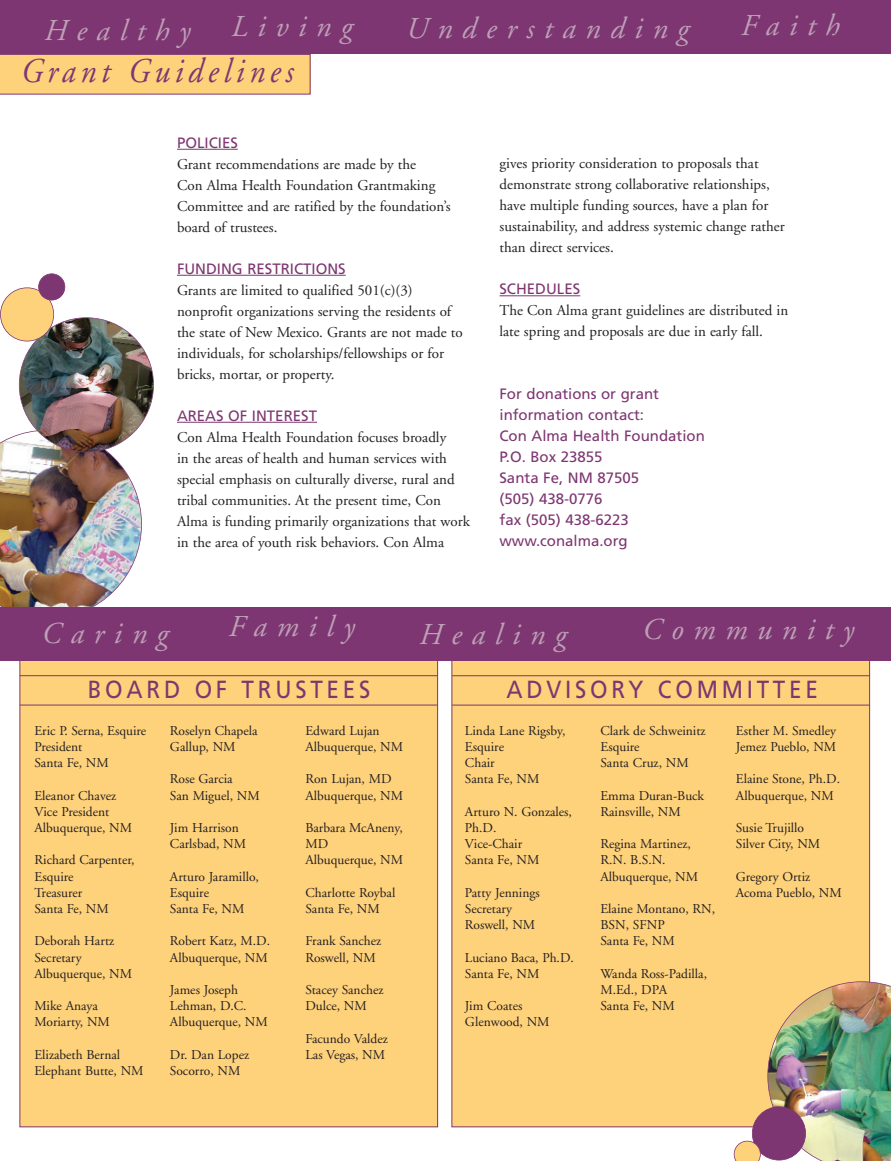
<style>
.page{position:relative;width:891px;height:1161px;background:#fff}
.page>*{position:absolute;margin:0;border:0;box-sizing:border-box;transform-origin:0 0}
.t1{font:italic 34.65px "Adobe Garamond";letter-spacing:.15em;color:#7d3671;scale:.91 1}
.t2{font:italic 30.3px "Adobe Garamond";letter-spacing:.32em;color:#bd9fb7}
.t3{font:24.75px "Frutiger";letter-spacing:.165em;color:#7d3671;scale:.91 1}
.t4{font:15px/21px "Adobe Garamond";color:#231f20}
.t5{font:15px/21px "Frutiger";color:#7d3671}
.t6{font:13.5px/16.2px "Adobe Garamond";color:#231f20}
</style>
<div class="page">
<img style="left:0;top:430px;width:142px;height:178px">
<img style="left:19px;top:318px;width:135px;height:134px;border-radius:50%">
<div style="left:0;top:288px;width:54px;height:53px;background:#fed17b;border-radius:50%"></div>
<div style="left:0;top:287px;width:54px;height:54px;border:2px solid #7d3671;border-radius:50%"></div>
<div style="left:39px;top:274px;width:26px;height:26px;background:#7d3671;border-radius:50%"></div>
<div style="left:38px;top:273px;width:27px;height:27px;border:2px solid #7d3671;border-radius:50%"></div>
<div style="left:20px;top:659px;width:418px;height:468px;background:#fed17b"></div>
<div style="left:452px;top:659px;width:418px;height:468px;background:#fed17b"></div>
<div style="left:0;top:0;width:891px;height:54px;background:#7d3671"></div>
<div style="left:0;top:608px;width:891px;height:54px;background:#7d3671"></div>
<hr style="left:452px;top:705px;width:418px;height:1px;background:#7d3671">
<hr style="left:452px;top:675px;width:418px;height:1px;background:#7d3671">
<div style="left:0;top:54px;width:310px;height:40px;background:#fed17b"></div>
<hr style="left:20px;top:705px;width:417px;height:1px;background:#7d3671">
<hr style="left:20px;top:675px;width:417px;height:1px;background:#7d3671">
<hr style="left:177px;top:149px;width:61px;height:1px;background:#7d3671">
<hr style="left:177px;top:275px;width:169px;height:1px;background:#7d3671">
<hr style="left:177px;top:422px;width:140px;height:1px;background:#7d3671">
<hr style="left:500px;top:295px;width:80px;height:1px;background:#7d3671">
<img style="left:767px;top:981px;width:124px;height:180px">
<div style="left:752px;top:1107px;width:54px;height:53px;background:#7d3671;border-radius:50%"></div>
<div style="left:752px;top:1106px;width:54px;height:54px;border:2px solid #7d3671;border-radius:50%"></div>
<svg style="left:734px;top:1141px;width:27px;height:20px"></svg>
<h2 class="t2" style="left:43px;top:18px;width:148px">Healthy</h2>
<h2 class="t2" style="left:230px;top:14px;width:123px">Living</h2>
<h2 class="t2" style="left:405px;top:16px;width:284px">Understanding</h2>
<h2 class="t2" style="left:740px;top:13px;width:100px">Faith</h2>
<h1 class="t1" style="left:20px;top:57px;width:301px">Grant Guidelines</h1>
<p class="t5" style="left:177px;top:133px;width:62px">POLICIES</p>
<p class="t4" style="left:177px;top:155px;width:275px">Grant recommendations are made by the<br>Con Alma Health Foundation Grantmaking Committee and are ratified by the foundation’s board of trustees.</p>
<p class="t5" style="left:177px;top:259px;width:170px">FUNDING RESTRICTIONS</p>
<p class="t4" style="left:177px;top:281px;width:287px">Grants are limited to qualified 501(c)(3) nonprofit organizations serving the residents of the state of New Mexico. Grants are not made to individuals, for scholarships/fellowships or for bricks, mortar, or property.</p>
<p class="t5" style="left:177px;top:406px;width:142px">AREAS OF INTEREST</p>
<p class="t4" style="left:177px;top:428px;width:294px">Con Alma Health Foundation focuses broadly<br>in the areas of health and human services with special emphasis on culturally diverse, rural and tribal communities. At the present time, Con Alma is funding primarily organizations that work in the area of youth risk behaviors. Con Alma</p>
<p class="t4" style="left:500px;top:154px;width:287px">gives priority consideration to proposals that demonstrate strong collaborative relationships, have multiple funding sources, have a plan for sustainability, and address systemic change rather than direct services.</p>
<p class="t5" style="left:500px;top:280px;width:82px">SCHEDULES</p>
<p class="t4" style="left:500px;top:301px;width:290px">The Con Alma grant guidelines are distributed in late spring and proposals are due in early fall.</p>
<p class="t5" style="left:500px;top:385px;width:207px">For donations or grant information contact:<br>Con Alma Health Foundation<br>P.O. Box 23855<br>Santa Fe, NM 87505<br>(505) 438-0776<br>fax (505) 438-6223 www.conalma.org</p>
<h2 class="t2" style="left:40px;top:621px;width:128px">Caring</h2>
<h2 class="t2" style="left:227px;top:614px;width:128px">Family</h2>
<h2 class="t2" style="left:418px;top:622px;width:149px">Healing</h2>
<h2 class="t2" style="left:641px;top:618px;width:214px">Community</h2>
<h3 class="t3" style="left:88px;top:679px;width:312px">BOARD OF TRUSTEES</h3>
<h3 class="t3" style="left:506px;top:679px;width:344px">ADVISORY COMMITTEE</h3>
<p class="t6" style="left:34px;top:724px;width:113px">Eric P. Serna, Esquire<br>President<br>Santa Fe, NM</p>
<p class="t6" style="left:34px;top:788px;width:99px">Eleanor Chavez<br>Vice President<br>Albuquerque, NM</p>
<p class="t6" style="left:34px;top:853px;width:101px">Richard Carpenter,<br>Esquire<br>Treasurer<br>Santa Fe, NM</p>
<p class="t6" style="left:34px;top:934px;width:99px">Deborah Hartz<br>Secretary<br>Albuquerque, NM</p>
<p class="t6" style="left:34px;top:999px;width:77px">Mike Anaya<br>Moriarty, NM</p>
<p class="t6" style="left:34px;top:1048px;width:111px">Elizabeth Bernal<br>Elephant Butte, NM</p>
<p class="t6" style="left:170px;top:724px;width:89px">Roselyn Chapela<br>Gallup, NM</p>
<p class="t6" style="left:170px;top:772px;width:91px">Rose Garcia<br>San Miguel, NM</p>
<p class="t6" style="left:170px;top:821px;width:78px">Jim Harrison<br>Carlsbad, NM</p>
<p class="t6" style="left:170px;top:869px;width:91px">Arturo Jaramillo,<br>Esquire<br>Santa Fe, NM</p>
<p class="t6" style="left:170px;top:934px;width:102px">Robert Katz, M.D.<br>Albuquerque, NM</p>
<p class="t6" style="left:170px;top:983px;width:99px">James Joseph<br>Lehman, D.C.<br>Albuquerque, NM</p>
<p class="t6" style="left:170px;top:1048px;width:81px">Dr. Dan Lopez<br>Socorro, NM</p>
<p class="t6" style="left:305px;top:724px;width:99px">Edward Lujan<br>Albuquerque, NM</p>
<p class="t6" style="left:305px;top:772px;width:99px">Ron Lujan, MD<br>Albuquerque, NM</p>
<p class="t6" style="left:305px;top:821px;width:99px">Barbara McAneny,<br>MD<br>Albuquerque, NM</p>
<p class="t6" style="left:305px;top:886px;width:91px">Charlotte Roybal<br>Santa Fe, NM</p>
<p class="t6" style="left:305px;top:934px;width:77px">Frank Sanchez<br>Roswell, NM</p>
<p class="t6" style="left:305px;top:983px;width:80px">Stacey Sanchez<br>Dulce, NM</p>
<p class="t6" style="left:305px;top:1031px;width:84px">Facundo Valdez<br>Las Vegas, NM</p>
<p class="t6" style="left:465px;top:724px;width:102px">Linda Lane Rigsby,<br>Esquire<br>Chair<br>Santa Fe, NM</p>
<p class="t6" style="left:465px;top:805px;width:108px">Arturo N. Gonzales,<br>Ph.D.<br>Vice-Chair<br>Santa Fe, NM</p>
<p class="t6" style="left:465px;top:886px;width:76px">Patty Jennings<br>Secretary<br>Roswell, NM</p>
<p class="t6" style="left:465px;top:950px;width:110px">Luciano Baca, Ph.D.<br>Santa Fe, NM</p>
<p class="t6" style="left:465px;top:999px;width:86px">Jim Coates<br>Glenwood, NM</p>
<p class="t6" style="left:600px;top:724px;width:107px">Clark de Schweinitz<br>Esquire<br>Santa Cruz, NM</p>
<p class="t6" style="left:600px;top:788px;width:105px">Emma Duran-Buck<br>Rainsville, NM</p>
<p class="t6" style="left:600px;top:837px;width:99px">Regina Martinez,<br>R.N. B.S.N.<br>Albuquerque, NM</p>
<p class="t6" style="left:600px;top:902px;width:116px">Elaine Montano, RN,<br>BSN, SFNP<br>Santa Fe, NM</p>
<p class="t6" style="left:600px;top:967px;width:108px">Wanda Ross-Padilla,<br>M.Ed., DPA<br>Santa Fe, NM</p>
<p class="t6" style="left:736px;top:724px;width:102px">Esther M. Smedley<br>Jemez Pueblo, NM</p>
<p class="t6" style="left:736px;top:772px;width:106px">Elaine Stone, Ph.D.<br>Albuquerque, NM</p>
<p class="t6" style="left:736px;top:821px;width:86px">Susie Trujillo<br>Silver City, NM</p>
<p class="t6" style="left:736px;top:869px;width:107px">Gregory Ortiz<br>Acoma Pueblo, NM</p>
</div>
